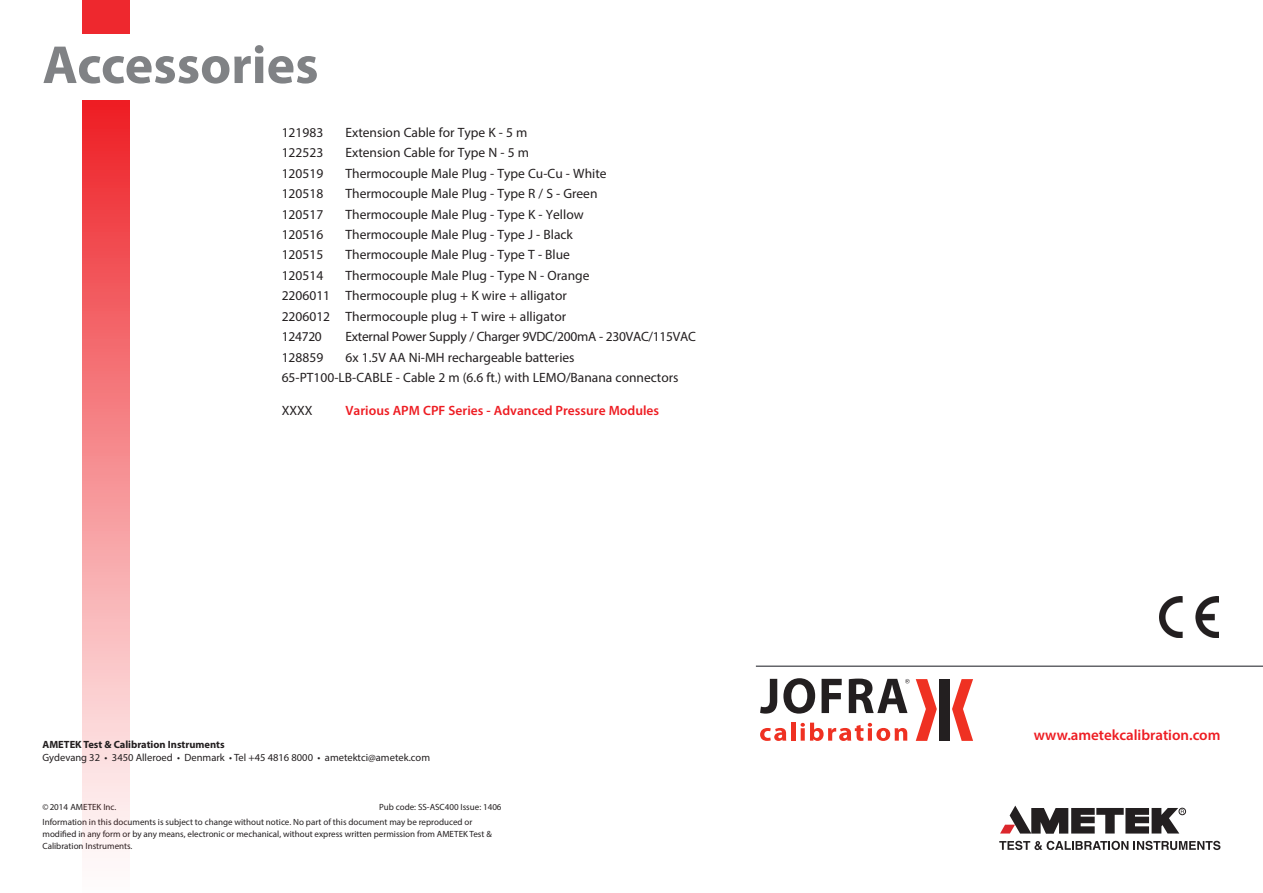
<style>
.page{position:relative;width:1263px;height:893px;background:#fff}
.page>*{position:absolute;margin:0;border:0;box-sizing:border-box;transform-origin:0 0}
.t1{font:700 54px "Myriad Pro";color:#808285}
.t2{font:600 15px "Myriad Pro";color:#ee1d23}
.Bullets_linier{font:13.5px "Myriad Pro";color:#231f20}
.Bullets_linier-2{font:13.5px "Myriad Pro";letter-spacing:-.02em;color:#231f20}
.Bullets_linier-3{font:600 13.5px "Myriad Pro";color:#ee1d23}
.t3{font:10.5px/12.6px "Myriad Pro";color:#231f20}
.t4{font:9px/12px "Myriad Pro";color:#231f20}
.s1{font-weight:700}
</style>
<div class="page">
<svg style="left:999px;top:841px;width:221px;height:9px"></svg>
<div style="left:1179px;top:808px;width:7px;height:7px;border:1px solid #231f20;border-radius:50%"></div>
<svg style="left:1000px;top:806px;width:184px;height:28px"></svg>
<hr style="left:756px;top:665px;width:507px;height:2px;background:#64656a">
<svg style="left:760px;top:679px;width:17px;height:35px"></svg>
<svg style="left:783px;top:678px;width:32px;height:36px"></svg>
<svg style="left:821px;top:679px;width:21px;height:34px"></svg>
<svg style="left:760px;top:728px;width:26px;height:13px"></svg>
<hr style="left:791px;top:723px;width:4px;height:18px;background:#ef3122">
<svg style="left:800px;top:723px;width:107px;height:18px"></svg>
<div style="left:939px;top:679px;width:11px;height:62px;background:#231f20"></div>
<svg style="left:916px;top:679px;width:21px;height:62px"></svg>
<svg style="left:952px;top:679px;width:21px;height:62px"></svg>
<svg style="left:849px;top:679px;width:60px;height:34px"></svg>
<div style="left:82px;top:100px;width:47px;height:793px;background:linear-gradient(to bottom,#ee2228,#fff)"></div>
<div style="left:82px;top:0;width:47px;height:34px;background:#ee282e"></div>
<img style="left:1160px;top:596px;width:58px;height:42px">
<p class="t1" style="left:43px;top:30px;width:277px">Accessories</p>
<p class="Bullets_linier" style="left:282px;top:124px;width:43px">121983</p>
<p class="Bullets_linier" style="left:345px;top:124px;width:183px">Extension Cable for Type K - 5 m</p>
<p class="Bullets_linier" style="left:282px;top:144px;width:43px">122523</p>
<p class="Bullets_linier" style="left:345px;top:144px;width:185px">Extension Cable for Type N - 5 m</p>
<p class="Bullets_linier" style="left:282px;top:165px;width:43px">120519</p>
<p class="Bullets_linier" style="left:345px;top:165px;width:263px">Thermocouple Male Plug - Type Cu-Cu - White</p>
<p class="Bullets_linier" style="left:282px;top:185px;width:43px">120518</p>
<p class="Bullets_linier" style="left:345px;top:185px;width:254px">Thermocouple Male Plug - Type R / S - Green</p>
<p class="Bullets_linier" style="left:282px;top:206px;width:43px">120517</p>
<p class="Bullets_linier" style="left:345px;top:206px;width:240px">Thermocouple Male Plug - Type K - Yellow</p>
<p class="Bullets_linier" style="left:282px;top:226px;width:43px">120516</p>
<p class="Bullets_linier" style="left:345px;top:226px;width:229px">Thermocouple Male Plug - Type J - Black</p>
<p class="Bullets_linier" style="left:282px;top:247px;width:43px">120515</p>
<p class="Bullets_linier" style="left:345px;top:247px;width:226px">Thermocouple Male Plug - Type T - Blue</p>
<p class="Bullets_linier" style="left:282px;top:267px;width:43px">120514</p>
<p class="Bullets_linier" style="left:345px;top:267px;width:245px">Thermocouple Male Plug - Type N - Orange</p>
<p class="Bullets_linier" style="left:282px;top:287px;width:287px">2206011 Thermocouple plug + K wire + alligator</p>
<p class="Bullets_linier" style="left:282px;top:308px;width:286px">2206012 Thermocouple plug + T wire + alligator</p>
<p class="Bullets_linier" style="left:282px;top:328px;width:42px">124720</p>
<p class="Bullets_linier-2" style="left:345px;top:328px;width:352px">External Power Supply / Charger 9VDC/200mA - 230VAC/115VAC</p>
<p class="Bullets_linier" style="left:282px;top:349px;width:43px">128859</p>
<p class="Bullets_linier" style="left:345px;top:349px;width:231px">6x 1.5V AA Ni-MH rechargeable batteries</p>
<p class="Bullets_linier" style="left:282px;top:369px;width:398px">65-PT100-LB-CABLE - Cable 2 m (6.6 ft.) with LEMO/Banana connectors</p>
<p class="Bullets_linier" style="left:282px;top:402px;width:32px">XXXX</p>
<p class="Bullets_linier-3" style="left:345px;top:401px;width:315px">Various APM CPF Series - Advanced Pressure Modules</p>
<p class="t3" style="left:43px;top:738px;width:389px"><span class="s1">AMETEK Test &amp; Calibration Instruments<br></span>Gydevang 32 • 3450 Alleroed • Denmark • Tel +45 4816 8000 • ametektci@ametek.com</p>
<p class="t4" style="left:43px;top:801px;width:75px">© 2014 AMETEK Inc.</p>
<p class="t4" style="left:379px;top:801px;width:124px">Pub code: SS-ASC400 Issue: 1406</p>
<p class="t4" style="left:43px;top:815px;width:451px">Information in this documents is subject to change without notice. No part of this document may be reproduced or modified in any form or by any means, electronic or mechanical, without express written permission from AMETEK Test &amp;<br>Calibration Instruments.</p>
<p class="t2" style="left:1034px;top:726px;width:188px">www.ametekcalibration.com</p>
</div>
